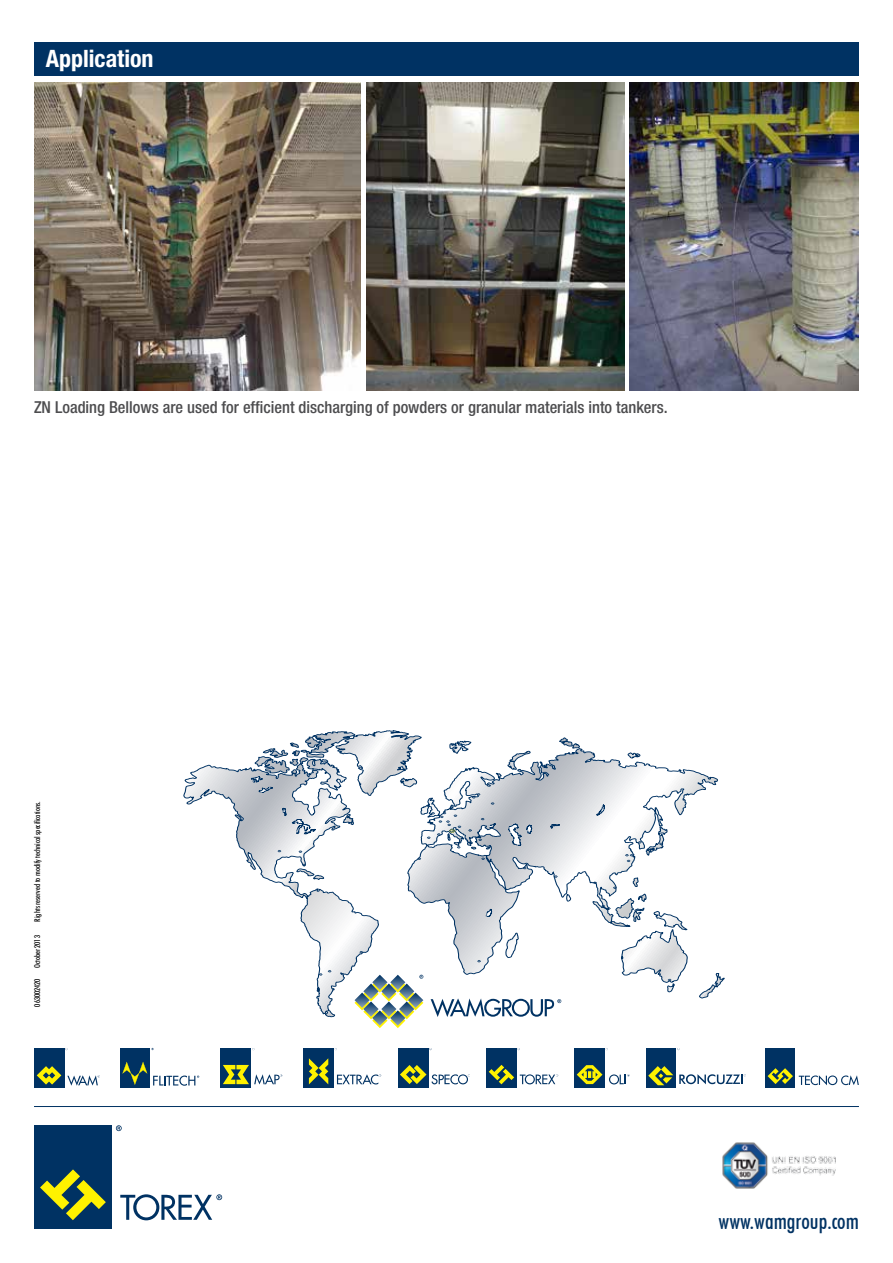
<style>
.page{position:relative;width:893px;height:1263px;background:#fff}
.page>*{position:absolute;margin:0;border:0;box-sizing:border-box;transform-origin:0 0}
.t1{font:700 condensed 24px "Helvetica Neue LT Std";color:#fff}
.t2{font:500 condensed 22.5px "Futura BT";color:#003263}
.t3{font:500 condensed 16.5px "Helvetica Neue LT Std";color:#4d4d4f}
.t4{font:500 condensed 7.95px "Futura BT";color:#000}
</style>
<div class="page">
<div style="left:34px;top:1125px;width:78px;height:104px;background:#003263"></div>
<svg style="left:40px;top:1169px;width:66px;height:51px"></svg>
<svg style="left:116px;top:1125px;width:6px;height:6px"></svg>
<svg style="left:120px;top:1194px;width:102px;height:26px"></svg>
<div style="left:221px;top:1048px;width:30px;height:40px;background:#003263"></div>
<svg style="left:223px;top:1065px;width:59px;height:19px"></svg>
<div style="left:304px;top:1048px;width:30px;height:40px;background:#003263"></div>
<svg style="left:309px;top:1058px;width:19px;height:26px"></svg>
<svg style="left:337px;top:1074px;width:44px;height:10px"></svg>
<div style="left:398px;top:1048px;width:30px;height:40px;background:#003263"></div>
<svg style="left:400px;top:1065px;width:70px;height:19px"></svg>
<div style="left:486px;top:1048px;width:30px;height:40px;background:#003263"></div>
<svg style="left:489px;top:1065px;width:25px;height:19px"></svg>
<svg style="left:520px;top:1074px;width:38px;height:10px"></svg>
<svg style="left:67px;top:1075px;width:33px;height:11px"></svg>
<div style="left:34px;top:1048px;width:30px;height:40px;background:#003263"></div>
<svg style="left:37px;top:1066px;width:24px;height:18px"></svg>
<div style="left:575px;top:1048px;width:30px;height:40px;background:#003263"></div>
<svg style="left:577px;top:1065px;width:25px;height:19px"></svg>
<svg style="left:609px;top:1074px;width:20px;height:10px"></svg>
<div style="left:646px;top:1048px;width:30px;height:39px;background:#003263"></div>
<svg style="left:648px;top:1066px;width:25px;height:19px"></svg>
<svg style="left:679px;top:1074px;width:67px;height:10px"></svg>
<div style="left:765px;top:1048px;width:30px;height:39px;background:#003263"></div>
<svg style="left:799px;top:1075px;width:60px;height:10px"></svg>
<svg style="left:768px;top:1068px;width:25px;height:16px"></svg>
<div style="left:120px;top:1048px;width:30px;height:40px;background:#003263"></div>
<svg style="left:122px;top:1062px;width:25px;height:23px"></svg>
<svg style="left:153px;top:1075px;width:46px;height:11px"></svg>
<hr style="left:34px;top:1106px;width:825px;height:1px;background:#003263">
<svg style="left:184px;top:730px;width:540px;height:287px"></svg>
<svg style="left:481px;top:857px;width:4px;height:3px"></svg>
<svg style="left:417px;top:857px;width:4px;height:3px"></svg>
<svg style="left:468px;top:829px;width:4px;height:3px"></svg>
<svg style="left:472px;top:793px;width:8px;height:6px"></svg>
<svg style="left:554px;top:875px;width:4px;height:3px"></svg>
<svg style="left:298px;top:850px;width:4px;height:3px"></svg>
<svg style="left:319px;top:970px;width:13px;height:6px"></svg>
<svg style="left:613px;top:886px;width:4px;height:3px"></svg>
<svg style="left:714px;top:982px;width:4px;height:3px"></svg>
<svg style="left:625px;top:854px;width:8px;height:8px"></svg>
<svg style="left:659px;top:842px;width:4px;height:3px"></svg>
<svg style="left:478px;top:838px;width:4px;height:3px"></svg>
<svg style="left:601px;top:905px;width:10px;height:5px"></svg>
<svg style="left:491px;top:802px;width:4px;height:3px"></svg>
<svg style="left:427px;top:806px;width:34px;height:33px"></svg>
<hr style="left:892px;top:1053px;width:1px;height:48px;background:#003263">
<img style="left:722px;top:1142px;width:114px;height:47px">
<div style="left:34px;top:43px;width:825px;height:33px;background:#003263"></div>
<svg style="left:355px;top:975px;width:68px;height:53px"></svg>
<svg style="left:431px;top:998px;width:130px;height:19px"></svg>
<img style="left:366px;top:83px;width:258px;height:308px">
<img style="left:34px;top:83px;width:327px;height:308px">
<img style="left:630px;top:83px;width:229px;height:308px">
<h1 class="t1" style="left:46px;top:44px;width:109px">Application</h1>
<p class="t3" style="left:34px;top:397px;width:635px">ZN Loading Bellows are used for efficient discharging of powders or granular materials into tankers.</p>
<p class="t4" style="left:32px;top:921px;width:122px;rotate:-90deg">Rights reserved to modify technical specifications.</p>
<p class="t4" style="left:32px;top:968px;width:34px;rotate:-90deg">October 2013</p>
<p class="t4" style="left:32px;top:1006px;width:29px;rotate:-90deg">063002420</p>
<h2 class="t2" style="left:718px;top:1207px;width:142px">www.wamgroup.com</h2>
</div>
